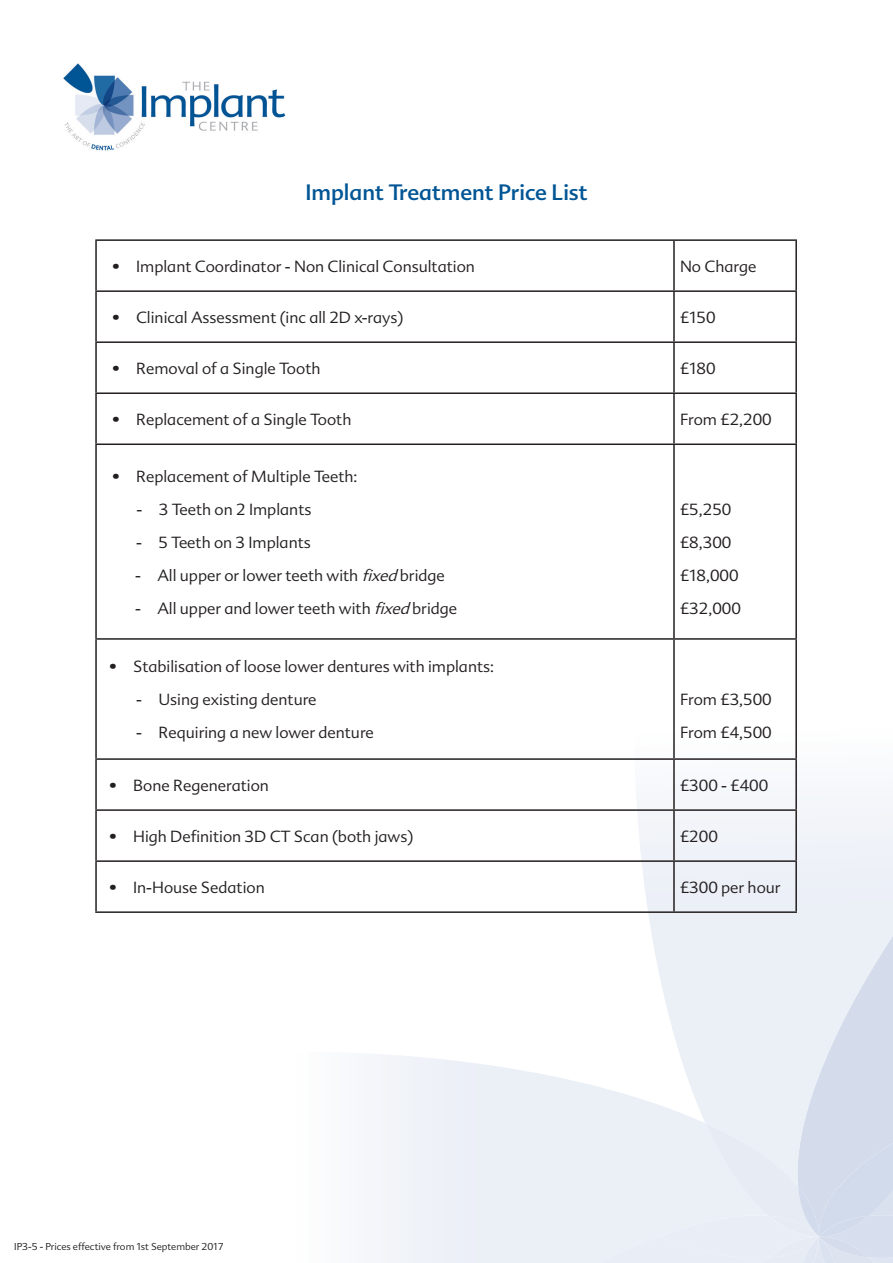
<style>
.page{position:relative;width:893px;height:1263px;background:#fff}
.page>*{position:absolute;margin:0;border:0;box-sizing:border-box;transform-origin:0 0}
.t1{font:21.75px "Advert";color:#005595}
.t2{font:300 15.75px "Advert";color:#231f20}
.t3{font:300 9.75px "Advert";color:#231f20}
.s1{font-style:italic}
</style>
<div class="page">
<div style="left:637px;top:794px;width:256px;height:122px;background:#eff2f8"></div>
<div style="left:366px;top:1054px;width:125px;height:209px;background:#eff2f8"></div>
<svg style="left:491px;top:916px;width:402px;height:347px"></svg>
<hr style="left:95px;top:239px;width:579px;height:2px;background:#231f20">
<hr style="left:95px;top:241px;width:2px;height:49px;background:#231f20">
<hr style="left:674px;top:239px;width:123px;height:2px;background:#231f20">
<hr style="left:673px;top:241px;width:2px;height:49px;background:#231f20">
<hr style="left:795px;top:241px;width:2px;height:49px;background:#231f20">
<hr style="left:95px;top:290px;width:579px;height:2px;background:#231f20">
<hr style="left:95px;top:292px;width:2px;height:49px;background:#231f20">
<hr style="left:674px;top:290px;width:123px;height:2px;background:#231f20">
<hr style="left:673px;top:292px;width:2px;height:49px;background:#231f20">
<hr style="left:795px;top:292px;width:2px;height:49px;background:#231f20">
<hr style="left:95px;top:341px;width:579px;height:2px;background:#231f20">
<hr style="left:95px;top:343px;width:2px;height:49px;background:#231f20">
<hr style="left:674px;top:341px;width:123px;height:2px;background:#231f20">
<hr style="left:673px;top:343px;width:2px;height:49px;background:#231f20">
<hr style="left:795px;top:343px;width:2px;height:49px;background:#231f20">
<hr style="left:95px;top:392px;width:579px;height:2px;background:#231f20">
<hr style="left:95px;top:394px;width:2px;height:49px;background:#231f20">
<hr style="left:674px;top:392px;width:123px;height:2px;background:#231f20">
<hr style="left:673px;top:394px;width:2px;height:49px;background:#231f20">
<hr style="left:795px;top:394px;width:2px;height:49px;background:#231f20">
<hr style="left:95px;top:443px;width:579px;height:2px;background:#231f20">
<hr style="left:95px;top:445px;width:2px;height:193px;background:#231f20">
<hr style="left:674px;top:443px;width:123px;height:2px;background:#231f20">
<hr style="left:673px;top:445px;width:2px;height:193px;background:#231f20">
<hr style="left:795px;top:445px;width:2px;height:193px;background:#231f20">
<hr style="left:95px;top:638px;width:579px;height:2px;background:#231f20">
<hr style="left:95px;top:640px;width:2px;height:118px;background:#231f20">
<hr style="left:674px;top:638px;width:123px;height:2px;background:#231f20">
<hr style="left:673px;top:640px;width:2px;height:118px;background:#231f20">
<hr style="left:795px;top:640px;width:2px;height:118px;background:#231f20">
<hr style="left:95px;top:758px;width:579px;height:2px;background:#231f20">
<hr style="left:95px;top:760px;width:2px;height:49px;background:#231f20">
<hr style="left:674px;top:758px;width:123px;height:2px;background:#231f20">
<hr style="left:673px;top:760px;width:2px;height:49px;background:#231f20">
<hr style="left:795px;top:760px;width:2px;height:49px;background:#231f20">
<hr style="left:95px;top:809px;width:579px;height:2px;background:#231f20">
<hr style="left:95px;top:811px;width:2px;height:49px;background:#231f20">
<hr style="left:674px;top:809px;width:123px;height:2px;background:#231f20">
<hr style="left:673px;top:811px;width:2px;height:49px;background:#231f20">
<hr style="left:795px;top:811px;width:2px;height:49px;background:#231f20">
<hr style="left:95px;top:860px;width:579px;height:2px;background:#231f20">
<hr style="left:95px;top:862px;width:2px;height:49px;background:#231f20">
<hr style="left:674px;top:860px;width:123px;height:2px;background:#231f20">
<hr style="left:673px;top:862px;width:2px;height:49px;background:#231f20">
<hr style="left:795px;top:862px;width:2px;height:49px;background:#231f20">
<hr style="left:95px;top:911px;width:579px;height:2px;background:#231f20">
<hr style="left:674px;top:911px;width:123px;height:2px;background:#231f20">
<img style="left:64px;top:64px;width:222px;height:86px">
<p class="t1" style="left:305px;top:180px;width:284px">Implant Treatment Price List</p>
<p class="t2" style="left:113px;top:257px;width:364px">• Implant Coordinator - Non Clinical Consultation</p>
<p class="t2" style="left:680px;top:257px;width:78px">No Charge</p>
<p class="t2" style="left:113px;top:308px;width:292px">• Clinical Assessment (inc all 2D x-rays)</p>
<p class="t2" style="left:680px;top:308px;width:37px">£150</p>
<p class="t2" style="left:113px;top:359px;width:209px">• Removal of a Single Tooth</p>
<p class="t2" style="left:680px;top:359px;width:37px">£180</p>
<p class="t2" style="left:113px;top:410px;width:240px">• Replacement of a Single Tooth</p>
<p class="t2" style="left:680px;top:410px;width:93px">From £2,200</p>
<p class="t2" style="left:113px;top:467px;width:246px">• Replacement of Multiple Teeth:</p>
<p class="t2" style="left:137px;top:500px;width:176px">- 3 Teeth on 2 Implants</p>
<p class="t2" style="left:136px;top:533px;width:176px">- 5 Teeth on 3 Implants</p>
<p class="t2" style="left:135px;top:566px;width:311px">- All upper or lower teeth with <span class="s1">fixed</span>bridge</p>
<p class="t2" style="left:135px;top:599px;width:324px">- All upper and lower teeth with <span class="s1">fixed</span>bridge</p>
<p class="t2" style="left:110px;top:657px;width:386px">• Stabilisation of loose lower dentures with implants:</p>
<p class="t2" style="left:136px;top:690px;width:182px">- Using existing denture</p>
<p class="t2" style="left:136px;top:723px;width:239px">- Requiring a new lower denture</p>
<p class="t2" style="left:680px;top:500px;width:53px">£5,250</p>
<p class="t2" style="left:680px;top:533px;width:53px">£8,300</p>
<p class="t2" style="left:680px;top:566px;width:60px">£18,000</p>
<p class="t2" style="left:680px;top:599px;width:63px">£32,000</p>
<p class="t2" style="left:680px;top:690px;width:93px">From £3,500</p>
<p class="t2" style="left:680px;top:723px;width:93px">From £4,500</p>
<p class="t2" style="left:110px;top:776px;width:161px">• Bone Regeneration</p>
<p class="t2" style="left:680px;top:776px;width:90px">£300 - £400</p>
<p class="t2" style="left:110px;top:827px;width:305px">• High Definition 3D CT Scan (both jaws)</p>
<p class="t2" style="left:680px;top:827px;width:39px">£200</p>
<p class="t2" style="left:110px;top:878px;width:157px">• In-House Sedation</p>
<p class="t2" style="left:680px;top:878px;width:102px">£300 per hour</p>
<p class="t3" style="left:14px;top:1241px;width:211px">IP3-5 - Prices effective from 1st September 2017</p>
</div>
